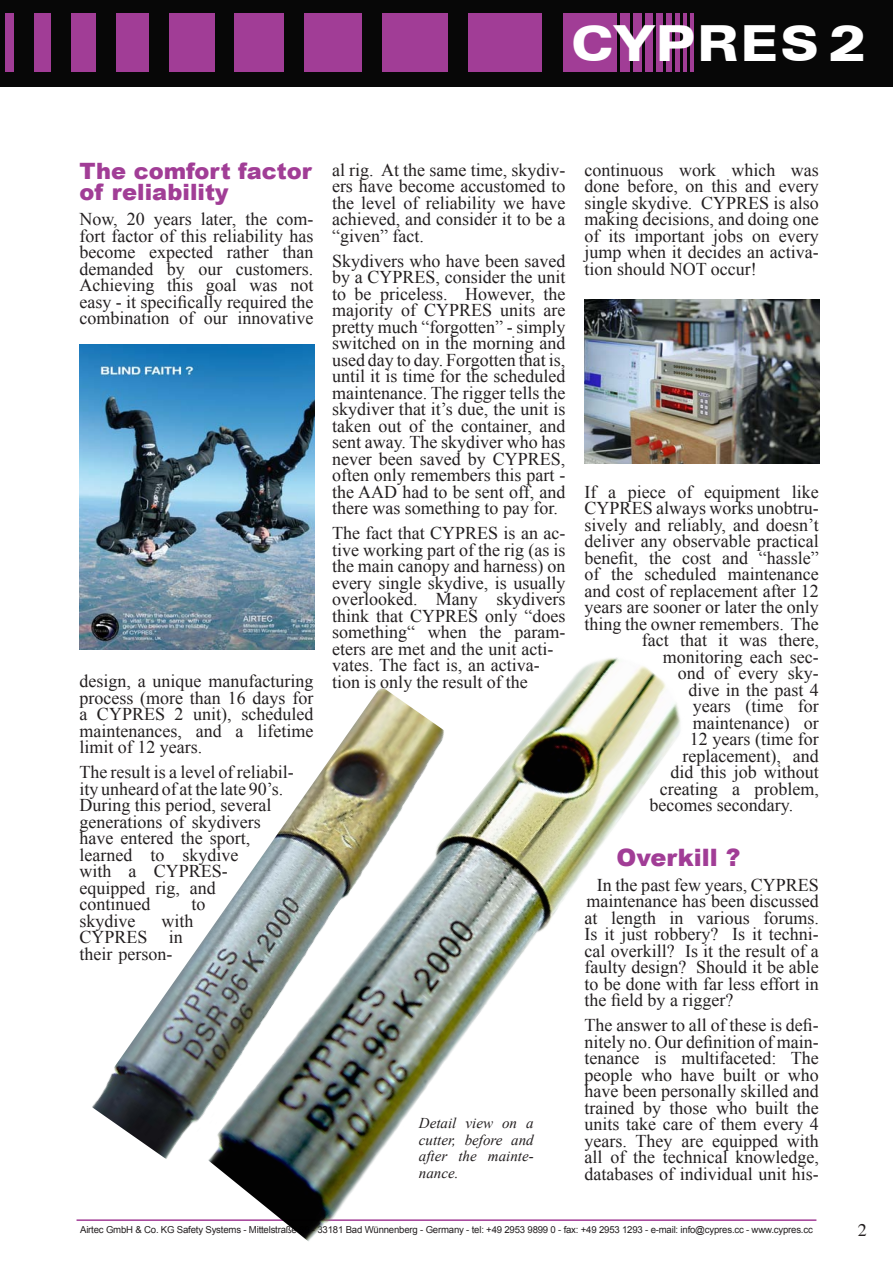
<style>
.page{position:relative;width:893px;height:1263px;background:#fff}
.page>*{position:absolute;margin:0;border:0;box-sizing:border-box;transform-origin:0 0}
.t1{font:900 expanded 49.8px "Zurich BT";letter-spacing:.05em;color:#fff}
.Überschrift1{font:900 24px "Arial";color:#a13d96}
.Überschrift1-2{font:900 22.5px/21px "Arial";color:#a13d96}
.t2{font:18px/16.5px "Times New Roman";color:#231f20;text-align:justify}
.t3{font:18px "Times";color:#231f20}
.t4{font:italic 15px/16.5px "Times New Roman";color:#231f20;text-align:justify}
.t5{font:9.6px "Arial";letter-spacing:-.02em;color:#231f20}
</style>
<div class="page">
<hr style="left:77px;top:1219px;width:739px;height:2px;background:#a13d96">
<div style="left:0;top:0;width:893px;height:87px;background:#070707"></div>
<div style="left:469px;top:13px;width:73px;height:59px;background:#a13d96"></div>
<div style="left:382px;top:13px;width:66px;height:59px;background:#a13d96"></div>
<div style="left:304px;top:13px;width:58px;height:59px;background:#a13d96"></div>
<div style="left:235px;top:13px;width:49px;height:59px;background:#a13d96"></div>
<div style="left:169px;top:13px;width:45px;height:59px;background:#a13d96"></div>
<div style="left:116px;top:13px;width:33px;height:59px;background:#a13d96"></div>
<div style="left:71px;top:13px;width:24px;height:59px;background:#a13d96"></div>
<div style="left:34px;top:13px;width:16px;height:59px;background:#a13d96"></div>
<div style="left:5px;top:13px;width:8px;height:59px;background:#a13d96"></div>
<div style="left:563px;top:13px;width:53px;height:59px;background:#a13d96"></div>
<div style="left:645px;top:13px;width:7px;height:59px;background:#a13d96"></div>
<div style="left:656px;top:13px;width:6px;height:59px;background:#a13d96"></div>
<div style="left:666px;top:13px;width:5px;height:59px;background:#a13d96"></div>
<hr style="left:675px;top:13px;width:4px;height:59px;background:#a13d96">
<hr style="left:683px;top:13px;width:3px;height:59px;background:#a13d96">
<hr style="left:690px;top:13px;width:4px;height:59px;background:#a13d96">
<div style="left:633px;top:13px;width:8px;height:59px;background:#a13d96"></div>
<div style="left:620px;top:13px;width:9px;height:59px;background:#a13d96"></div>
<img style="left:92px;top:973px;width:88px;height:186px">
<img style="left:180px;top:622px;width:550px;height:619px">
<img style="left:585px;top:299px;width:234px;height:165px">
<img style="left:79px;top:344px;width:235px;height:305px">
<h1 class="t1" style="left:571px;top:13px;width:297px">CYPRES 2</h1>
<p class="Überschrift1-2" style="left:79px;top:160px;width:234px">The comfort factor of reliability</p>
<p class="t2" style="left:79px;top:211px;width:236px">Now, 20 years later, the com&shy;fort factor of this reliability has become expected rather than demanded by our customers.<br>Achieving this goal was not easy - it specifically required the combination of our innovative</p>
<p class="t2" style="left:79px;top:673px;width:236px">design, a unique manufacturing process (more than 16 days for a CYPRES 2 unit), scheduled maintenances, and a lifetime limit of 12 years.</p>
<p class="t2" style="left:79px;top:764px;width:216px;text-align:left">The result is a level of reliabil&shy;ity unheard of at the late 90’s.<br>During this period, several generations of skydivers have entered the sport, learned to skydive<br>with a CYPRES&shy;equipped rig, and<br>continued</p>
<p class="t2" style="left:191px;top:896px;width:16px">to</p>
<p class="t2" style="left:79px;top:912px;width:115px;text-align:left;text-indent:82px">with<br>CYPRES in their person-</p>
<p class="t2" style="left:79px;top:912px;width:57px">skydive</p>
<p class="t2" style="left:332px;top:161px;width:235px">al rig. At the same time, skydiv&shy;ers have become accustomed to the level of reliability we have achieved, and consider it to be a “given” fact.</p>
<p class="t2" style="left:332px;top:252px;width:235px">Skydivers who have been saved by a CYPRES, consider the unit to be priceless. However, the majority of CYPRES units are pretty much “forgotten” - simply switched on in the morning and used day to day. Forgotten that is, until it is time for the scheduled maintenance. The rigger tells the skydiver that it’s due, the unit is taken out of the container, and sent away. The skydiver who has never been saved by CYPRES, often only remembers this part - the AAD had to be sent off, and there was something to pay for.</p>
<p class="t2" style="left:332px;top:525px;width:235px;text-align:left">The fact that CYPRES is an ac&shy;tive working part of the rig (as is the main canopy and harness) on every single skydive, is usually overlooked. Many skydivers think that CYPRES only “does something“ when the param&shy;eters are met and the unit acti&shy;vates. The fact is, an activa&shy;tion is only the result of the</p>
<p class="t4" style="left:419px;top:1114px;width:116px">Detail view on a cutter, before and after the mainte&shy;nance.</p>
<p class="t2" style="left:585px;top:161px;width:236px">continuous work which was done before, on this and every single skydive. CYPRES is also making decisions, and doing one of its important jobs on every jump when it decides an activa&shy;tion should NOT occur!</p>
<p class="t2" style="left:585px;top:483px;width:236px">If a piece of equipment like</p>
<p class="t2" style="left:585px;top:500px;width:236px">CYPRES always works unobtru-</p>
<p class="t2" style="left:585px;top:516px;width:236px">sively and reliably, and doesn’t</p>
<p class="t2" style="left:585px;top:533px;width:236px">deliver any observable practical</p>
<p class="t2" style="left:585px;top:549px;width:236px">benefit, the cost and “hassle”</p>
<p class="t2" style="left:585px;top:566px;width:236px">of the scheduled maintenance</p>
<p class="t2" style="left:585px;top:582px;width:236px">and cost of replacement after 12</p>
<p class="t2" style="left:585px;top:599px;width:236px">years are sooner or later the only</p>
<p class="t2" style="left:585px;top:615px;width:236px">thing the owner remembers. The</p>
<p class="t2" style="left:642px;top:632px;width:178px">fact that it was there,</p>
<p class="t2" style="left:663px;top:648px;width:157px">monitoring each sec-</p>
<p class="t2" style="left:678px;top:665px;width:142px">ond of every sky-</p>
<p class="t2" style="left:688px;top:681px;width:132px">dive in the past 4</p>
<p class="t2" style="left:693px;top:698px;width:127px">years (time for</p>
<p class="t2" style="left:693px;top:714px;width:127px">maintenance) or</p>
<p class="t2" style="left:690px;top:731px;width:130px">12 years (time for</p>
<p class="t2" style="left:682px;top:747px;width:138px">replacement), and</p>
<p class="t2" style="left:670px;top:764px;width:150px">did this job without</p>
<p class="t2" style="left:660px;top:780px;width:161px">creating a problem,</p>
<p class="t2" style="left:649px;top:797px;width:145px">becomes secondary.</p>
<p class="Überschrift1" style="left:616px;top:840px;width:126px">Overkill ?</p>
<p class="t2" style="left:585px;top:876px;width:236px;text-indent:12px">In the past few years, CYPRES maintenance has been discussed at length in various forums.<br>Is it just robbery? Is it techni&shy;cal overkill? Is it the result of a faulty design? Should it be able to be done with far less effort in the field by a rigger?</p>
<p class="t2" style="left:585px;top:1017px;width:236px">The answer to all of these is defi&shy;nitely no. Our definition of main&shy;tenance is multifaceted: The people who have built or who have been personally skilled and trained by those who built the units take care of them every 4 years. They are equipped with all of the technical knowledge, databases of individual unit his-</p>
<p class="t5" style="left:80px;top:1223px;width:734px">Airtec GmbH &amp; Co. KG Safety Systems - Mittelstraße 69 - 33181 Bad Wünnenberg - Germany - tel: +49 2953 9899 0 - fax: +49 2953 1293 - e-mail: info@cypres.cc - www.cypres.cc</p>
<p class="t3" style="left:858px;top:1219px;width:10px">2</p>
</div>
